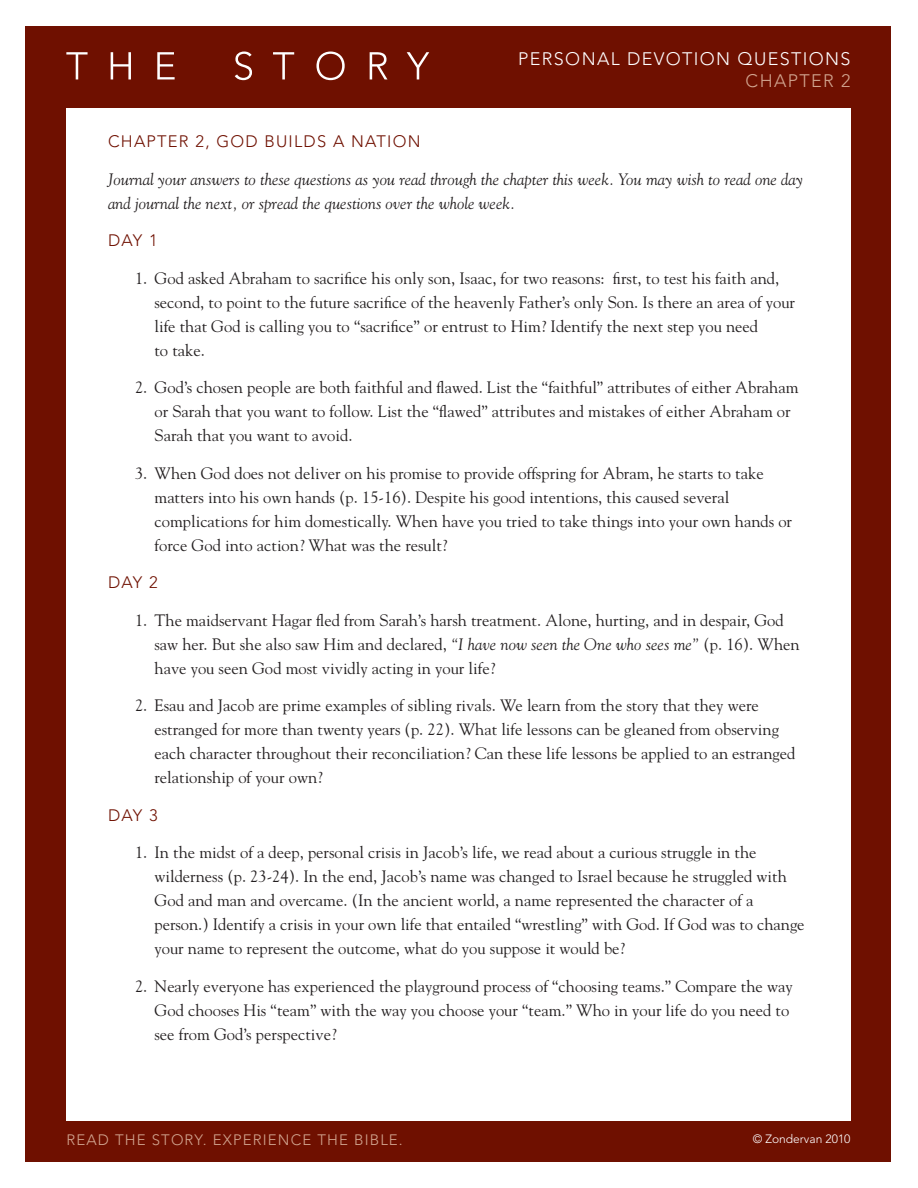
<style>
.page{position:relative;width:918px;height:1188px;background:#fff}
.page>*{position:absolute;margin:0;border:0;box-sizing:border-box;transform-origin:0 0}
.t1{font:300 18px "Avenir";letter-spacing:.075em;color:#fff}
.t2{font:300 18px "Avenir";letter-spacing:.075em;color:#d1a48f}
.Body_Copy{font:16.5px/24px "Goudy Std";color:#231f20}
.Body_Copy-2{font:italic 16.5px/24px "Goudy Std";color:#231f20}
.Headings{font:300 16.5px "Avenir";letter-spacing:.075em;color:#6f1000}
.t3{font:300 15px "Avenir";letter-spacing:.075em;color:#d1a48f}
.t4{font:300 12px "Avenir";color:#fff}
.s1{font-style:italic}
</style>
<div class="page">
<div style="left:26px;top:26px;width:865px;height:1136px;background:#6f1000"></div>
<div style="left:66px;top:108px;width:784px;height:1012px;background:#fff"></div>
<svg style="left:66px;top:52px;width:22px;height:27px"></svg>
<svg style="left:111px;top:52px;width:20px;height:27px"></svg>
<svg style="left:157px;top:52px;width:18px;height:27px"></svg>
<svg style="left:235px;top:52px;width:17px;height:28px"></svg>
<svg style="left:273px;top:52px;width:21px;height:27px"></svg>
<svg style="left:316px;top:52px;width:29px;height:28px"></svg>
<svg style="left:370px;top:52px;width:17px;height:27px"></svg>
<svg style="left:407px;top:52px;width:22px;height:27px"></svg>
<p class="t1" style="left:518px;top:48px;width:334px">PERSONAL DEVOTION QUESTIONS</p>
<p class="t2" style="left:746px;top:70px;width:106px">CHAPTER 2</p>
<p class="Headings" style="left:108px;top:132px;width:314px">CHAPTER 2, GOD BUILDS A NATION</p>
<p class="Body_Copy-2" style="left:108px;top:167px;width:697px">Journal your answers to these questions as you read through the chapter this week. You may wish to read one day and journal the next, or spread the questions over the whole week.</p>
<p class="Headings" style="left:108px;top:231px;width:51px">DAY 1</p>
<p class="Body_Copy" style="left:155px;top:266px;width:642px;text-indent:-20px">1. God asked Abraham to sacrifice his only son, Isaac, for two reasons: first, to test his faith and, second, to point to the future sacrifice of the heavenly Father’s only Son. Is there an area of your life that God is calling you to “sacrifice” or entrust to Him? Identify the next step you need<br>to take.</p>
<p class="Body_Copy" style="left:155px;top:375px;width:646px;text-indent:-20px">2. God’s chosen people are both faithful and flawed. List the “faithful” attributes of either Abraham or Sarah that you want to follow. List the “flawed” attributes and mistakes of either Abraham or<br>Sarah that you want to avoid.</p>
<p class="Body_Copy" style="left:155px;top:461px;width:639px;text-indent:-20px">3. When God does not deliver on his promise to provide offspring for Abram, he starts to take matters into his own hands (p. 15-16). Despite his good intentions, this caused several complications for him domestically. When have you tried to take things into your own hands or force God into action? What was the result?</p>
<p class="Headings" style="left:108px;top:573px;width:51px">DAY 2</p>
<p class="Body_Copy" style="left:155px;top:608px;width:647px;text-indent:-20px">1. The maidservant Hagar fled from Sarah’s harsh treatment. Alone, hurting, and in despair, God saw her. But she also saw Him and declared, <span class="s1">“I have now seen the One who sees me”</span> (p. 16). When have you seen God most vividly acting in your life?</p>
<p class="Body_Copy" style="left:155px;top:693px;width:643px;text-indent:-20px">2. Esau and Jacob are prime examples of sibling rivals. We learn from the story that they were estranged for more than twenty years (p. 22). What life lessons can be gleaned from observing each character throughout their reconciliation? Can these life lessons be applied to an estranged relationship of your own?</p>
<p class="Headings" style="left:108px;top:805px;width:51px">DAY 3</p>
<p class="Body_Copy" style="left:155px;top:840px;width:652px;text-indent:-20px">1. In the midst of a deep, personal crisis in Jacob’s life, we read about a curious struggle in the wilderness (p. 23-24). In the end, Jacob’s name was changed to Israel because he struggled with God and man and overcame. (In the ancient world, a name represented the character of a person.) Identify a crisis in your own life that entailed “wrestling” with God. If God was to change your name to represent the outcome, what do you suppose it would be?</p>
<p class="Body_Copy" style="left:155px;top:974px;width:640px;text-indent:-20px">2. Nearly everyone has experienced the playground process of “choosing teams.” Compare the way<br>God chooses His “team” with the way you choose your “team.” Who in your life do you need to see from God’s perspective?</p>
<p class="t3" style="left:66px;top:1131px;width:338px">READ THE STORY. EXPERIENCE THE BIBLE.</p>
<p class="t4" style="left:753px;top:1132px;width:99px">© Zondervan 2010</p>
</div>
